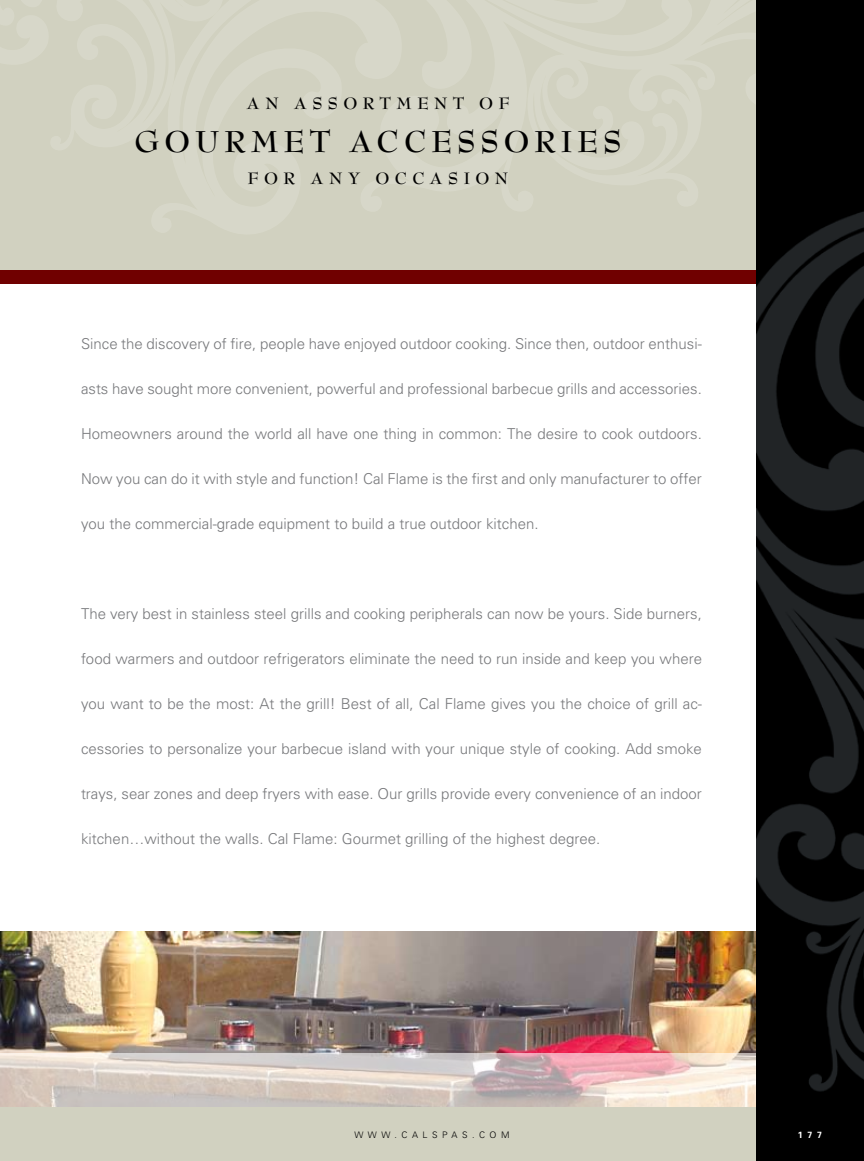
<style>
.page{position:relative;width:864px;height:1161px;background:#fff}
.page>*{position:absolute;margin:0;border:0;box-sizing:border-box;transform-origin:0 0}
.t1{font:700 33px "Bernhard Modern Std";letter-spacing:.15em;color:#000}
.t2{font:700 18px "Bernhard Modern Std";letter-spacing:.3em;color:#000}
.t3{font:300 15px "Univers";color:#77787b}
.t4{font:300 9px "Univers";letter-spacing:.5em;color:#000}
.t5{font:700 9px "Univers";color:#fff}
</style>
<div class="page">
<img style="left:0;top:932px;width:756px;height:121px">
<div style="left:0;top:0;width:756px;height:270px;background:#d1d1c0"></div>
<div style="left:0;top:270px;width:756px;height:14px;background:#700000"></div>
<div style="left:0;top:1107px;width:756px;height:54px;background:#d1d1c0"></div>
<img style="left:756px;top:0;width:108px;height:1161px">
<svg style="left:0;top:1053px;width:756px;height:54px;background:#dbccc6"></svg>
<p class="t2" style="left:246px;top:93px;width:265px">AN ASSORTMENT OF</p>
<h1 class="t1" style="left:134px;top:124px;width:489px">GOURMET ACCESSORIES</h1>
<p class="t2" style="left:248px;top:169px;width:262px">FOR ANY OCCASION</p>
<p class="t3" style="left:81px;top:335px;width:622px">Since the discovery of fire, people have enjoyed outdoor cooking. Since then, outdoor enthusi-</p>
<p class="t3" style="left:81px;top:380px;width:622px">asts have sought more convenient, powerful and professional barbecue grills and accessories.</p>
<p class="t3" style="left:81px;top:425px;width:622px">Homeowners around the world all have one thing in common: The desire to cook outdoors.</p>
<p class="t3" style="left:81px;top:470px;width:622px">Now you can do it with style and function! Cal Flame is the first and only manufacturer to offer</p>
<p class="t3" style="left:81px;top:515px;width:459px">you the commercial-grade equipment to build a true outdoor kitchen.</p>
<p class="t3" style="left:81px;top:605px;width:622px">The very best in stainless steel grills and cooking peripherals can now be yours. Side burners,</p>
<p class="t3" style="left:81px;top:650px;width:623px">food warmers and outdoor refrigerators eliminate the need to run inside and keep you where</p>
<p class="t3" style="left:81px;top:695px;width:623px">you want to be the most: At the grill! Best of all, Cal Flame gives you the choice of grill ac-</p>
<p class="t3" style="left:81px;top:740px;width:622px">cessories to personalize your barbecue island with your unique style of cooking. Add smoke</p>
<p class="t3" style="left:81px;top:785px;width:622px">trays, sear zones and deep fryers with ease. Our grills provide every convenience of an indoor</p>
<p class="t3" style="left:81px;top:830px;width:521px">kitchen…without the walls. Cal Flame: Gourmet grilling of the highest degree.</p>
<p class="t4" style="left:354px;top:1129px;width:57px">www.ca</p>
<p class="t4" style="left:423px;top:1129px;width:38px">ls pas</p>
<p class="t4" style="left:472px;top:1129px;width:17px">. co</p>
<p class="t4" style="left:501px;top:1129px;width:10px">m</p>
<p class="t5" style="left:798px;top:1129px;width:26px">177</p>
</div>
